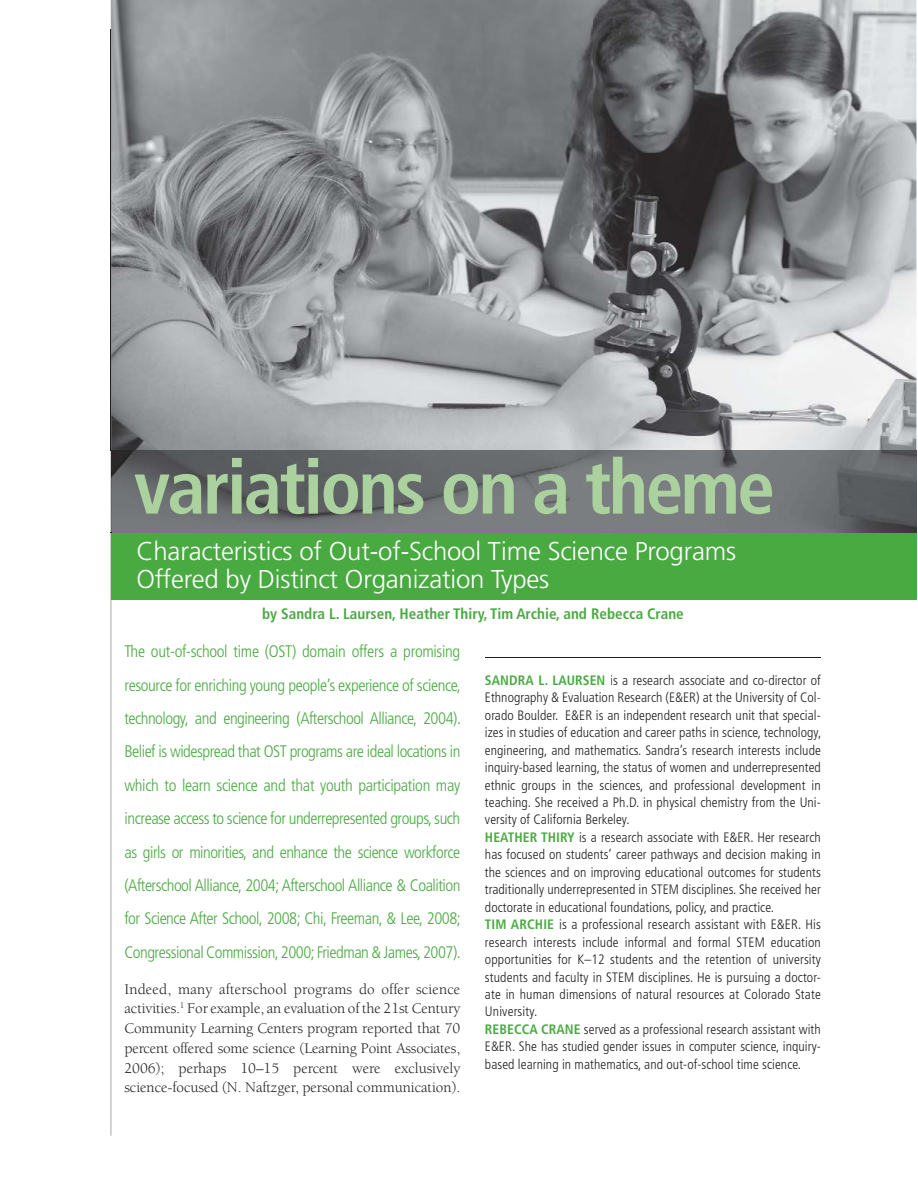
<style>
.page{position:relative;width:918px;height:1188px;background:#fff}
.page>*{position:absolute;margin:0;border:0;box-sizing:border-box;transform-origin:0 0}
.t1{font:700 condensed 75.9px "Frutiger";letter-spacing:-.035em;color:#abd19e}
.t2{font:300 25.8px/27.3px "Frutiger";letter-spacing:-.01em;color:#fff}
.t3{font:300 condensed 16.65px/33.5px "Frutiger";letter-spacing:-.03em;color:#4aaa42;text-align:justify}
.t4{font:15.15px/19.6px "Berkeley";letter-spacing:-.005em;color:#231f20;text-align:justify}
.t5{font:700 condensed 15.15px "Frutiger";color:#4aaa42}
.t6{font:300 condensed 13.65px/17.4px "Frutiger";letter-spacing:.005em;color:#231f20}
.s1{font-weight:700;color:#4aaa42}
</style>
<div class="page">
<img style="left:111px;top:0;width:483px;height:451px">
<img style="left:594px;top:0;width:322px;height:451px">
<img style="left:112px;top:451px;width:804px;height:82px">
<svg style="left:111px;top:599px;width:1px;height:537px"></svg>
<img style="left:111px;top:30px;width:1px;height:503px">
<hr style="left:485px;top:657px;width:336px;height:1px;background:#231f20">
<div style="left:111px;top:533px;width:805px;height:66px;background:#4aaa42"></div>
<h1 class="t1" style="left:134px;top:457px;width:643px">variations on a theme</h1>
<h2 class="t2" style="left:137px;top:540px;width:601px">Characteristics of Out-of-School Time Science Programs<br>Offered by Distinct Organization Types</h2>
<p class="t5" style="left:262px;top:608px;width:423px">by Sandra L. Laursen, Heather Thiry, Tim Archie, and Rebecca Crane</p>
<p class="t3" style="left:124px;top:636px;width:338px">The out-of-school time (OST) domain offers a promising resource for enriching young people’s experience of science, technology, and engineering (Afterschool Alliance, 2004).<br>Belief is widespread that OST programs are ideal locations in which to learn science and that youth participation may increase access to science for underrepresented groups, such as girls or minorities, and enhance the science workforce (Afterschool Alliance, 2004; Afterschool Alliance &amp; Coalition for Science After School, 2008; Chi, Freeman, &amp; Lee, 2008; Congressional Commission, 2000; Friedman &amp; James, 2007).</p>
<p class="t4" style="left:124px;top:981px;width:337px">Indeed, many afterschool programs do offer science activities.<sup>1</sup> For example, an evaluation of the 21st Century Community Learning Centers program reported that 70 percent offered some science (Learning Point Associates, 2006); perhaps 10–15 percent were exclusively science-focused (N. Naftzger, personal communication).</p>
<p class="t6" style="left:485px;top:673px;width:338px"><span class="s1">SANDRA L. LAURSEN</span> is a research associate and co-director of Ethnography &amp; Evaluation Research (E&amp;ER) at the University of Col&shy;orado Boulder. E&amp;ER is an independent research unit that special&shy;izes in studies of education and career paths in science, technology, engineering, and mathematics. Sandra’s research interests include inquiry-based learning, the status of women and underrepresented ethnic groups in the sciences, and professional development in teaching. She received a Ph.D. in physical chemistry from the Uni&shy;versity of California Berkeley.<br><span class="s1">HEATHER THIRY</span> is a research associate with E&amp;ER. Her research has focused on students’ career pathways and decision making in the sciences and on improving educational outcomes for students traditionally underrepresented in STEM disciplines. She received her doctorate in educational foundations, policy, and practice.<br><span class="s1">TIM ARCHIE</span> is a professional research assistant with E&amp;ER. His research interests include informal and formal STEM education opportunities for K–12 students and the retention of university students and faculty in STEM disciplines. He is pursuing a doctor&shy;ate in human dimensions of natural resources at Colorado State University.<br><span class="s1">REBECCA CRANE</span> served as a professional research assistant with E&amp;ER. She has studied gender issues in computer science, inquiry&shy;based learning in mathematics, and out-of-school time science.</p>
</div>
